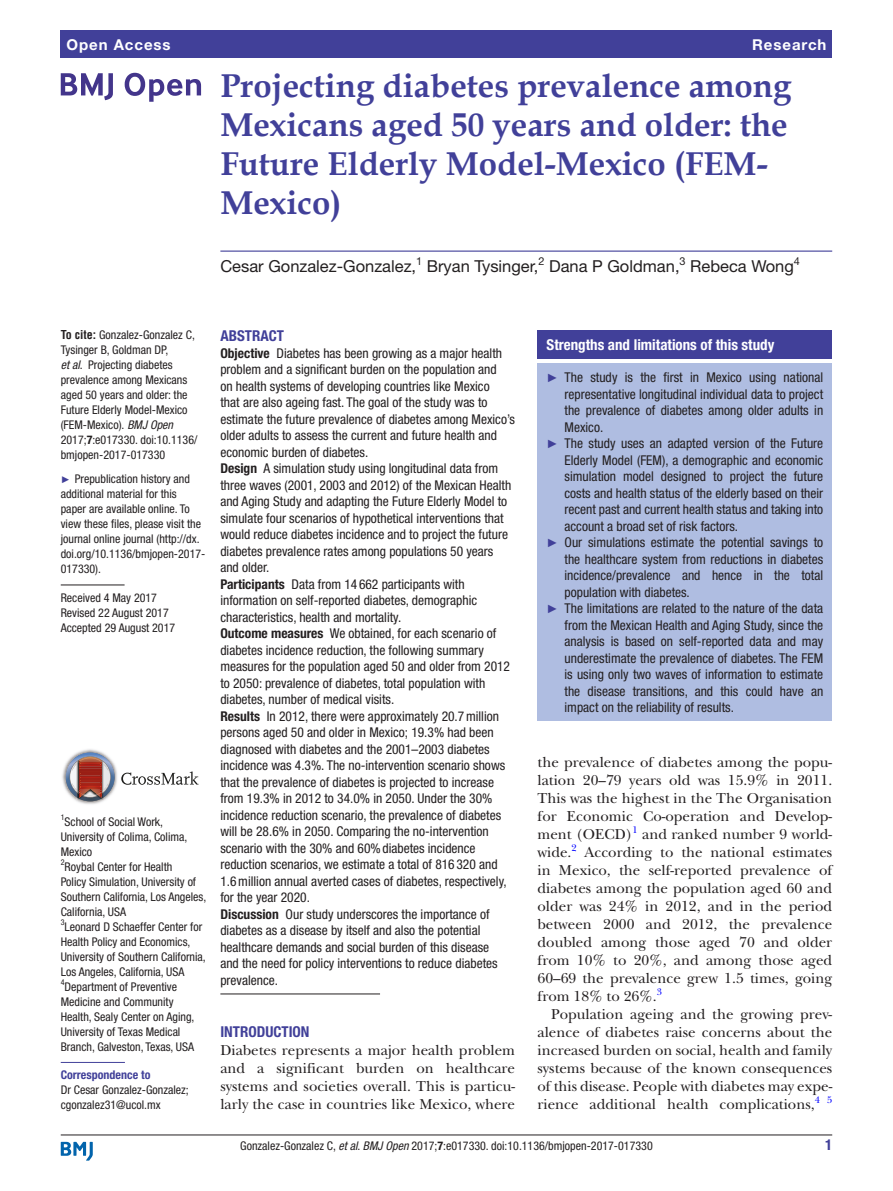
<style>
.page{position:relative;width:893px;height:1191px;background:#fff}
.page>*{position:absolute;margin:0;border:0;box-sizing:border-box;transform-origin:0 0}
.t1{font:700 33px/39px "Book Antiqua";color:#414099}
.t2{font:16.5px "Helvetica Neue LT Std";color:#231f20}
.t3{font:15px/18px "New Baskerville";color:#231f20;text-align:justify}
.t4{font:700 condensed 15px "Helvetica Neue LT Std";color:#fff}
.t5{font:700 condensed 15px "Helvetica Neue LT Std";color:#414099}
.t6{font:700 15px "Helvetica Neue LT Std";letter-spacing:.065em;color:#fff}
.t7{font:condensed 13.5px/16.5px "Helvetica Neue LT Std";color:#231f20}
.t8{font:condensed 12px/15px "Helvetica Neue LT Std";color:#231f20}
.t9{font:700 condensed 12px "Helvetica Neue LT Std";color:#414099}
.t10{font:10.95px "Helvetica Neue LT Std";color:#231f20}
.t11{font:9.9px "New Baskerville";color:#00f}
.t12{font:condensed 7.95px "Helvetica Neue LT Std";color:#231f20}
.s1{font-family:"Helvetica LT Std";font-weight:700}
.s2{font-style:italic}
.s3{font-weight:700}
.s4{font-family:"Arial";font-stretch:normal;font-size:9.75px;color:#414099}
.s5{font-family:"Arial";font-stretch:normal;font-size:12px;color:#414099}
</style>
<div class="page">
<hr style="left:61px;top:1134px;width:771px;height:1px;background:#231f20">
<svg style="left:61px;top:1141px;width:32px;height:19px"></svg>
<div style="left:61px;top:31px;width:771px;height:27px;background:#414099"></div>
<hr style="left:220px;top:993px;width:160px;height:1px;background:#231f20">
<hr style="left:220px;top:250px;width:612px;height:2px;background:#414099">
<hr style="left:61px;top:584px;width:64px;height:1px;background:#231f20">
<hr style="left:61px;top:1062px;width:64px;height:1px;background:#414099">
<svg style="left:61px;top:73px;width:52px;height:27px"></svg>
<svg style="left:125px;top:73px;width:76px;height:29px"></svg>
<img style="left:62px;top:749px;width:55px;height:55px">
<svg style="left:66px;top:752px;width:49px;height:49px;background:#a78588"></svg>
<svg style="left:121px;top:771px;width:78px;height:13px"></svg>
<div style="left:538px;top:331px;width:294px;height:28px;background:#414099"></div>
<div style="left:538px;top:363px;width:294px;height:358px;background:#afbde1"></div>
<p class="t6" style="left:66px;top:35px;width:106px">Open Access</p>
<p class="t6" style="left:752px;top:35px;width:76px">Research</p>
<h1 class="t1" style="left:220px;top:66px;width:573px">Projecting diabetes prevalence among<br>Mexicans aged 50 years and older: the<br>Future Elderly Model-Mexico (FEM-<br>Mexico)</h1>
<p class="t2" style="left:220px;top:257px;width:197px">Cesar Gonzalez-Gonzalez,</p>
<p class="t10" style="left:416px;top:254px;width:8px">1</p>
<p class="t2" style="left:427px;top:257px;width:113px">Bryan Tysinger,</p>
<p class="t10" style="left:538px;top:254px;width:8px">2</p>
<p class="t2" style="left:549px;top:257px;width:132px">Dana P Goldman,</p>
<p class="t10" style="left:680px;top:254px;width:8px">3</p>
<p class="t2" style="left:690px;top:257px;width:105px">Rebeca Wong</p>
<p class="t10" style="left:794px;top:254px;width:8px">4</p>
<p class="t8" style="left:61px;top:327px;width:138px"><span class="s1">To cite:</span> Gonzalez-Gonzalez C,<br>Tysinger B, Goldman DP,<br><span class="s2">et al</span>. Projecting diabetes prevalence among Mexicans aged 50 years and older: the<br>Future Elderly Model-Mexico (FEM-Mexico). <span class="s2">BMJ Open<br></span>2017;<span class="s3">7</span>:e017330. doi:10.1136/ bmjopen-2017-017330</p>
<p class="t8" style="left:61px;top:471px;width:146px"><span class="s4">►</span> Prepublication history and additional material for this<br>paper are available online. To view these files, please visit the journal online journal (http://dx. doi.org/10.1136/bmjopen-2017-<br>017330).</p>
<p class="t8" style="left:61px;top:590px;width:116px">Received 4 May 2017<br>Revised 22 August 2017<br>Accepted 29 August 2017</p>
<p class="t12" style="left:61px;top:813px;width:5px">1</p>
<p class="t8" style="left:61px;top:814px;width:128px;text-indent:4px">School of Social Work,<br>University of Colima, Colima,<br>Mexico</p>
<p class="t12" style="left:61px;top:858px;width:5px">2</p>
<p class="t8" style="left:61px;top:859px;width:147px;text-indent:4px">Roybal Center for Health<br>Policy Simulation, University of<br>Southern California, Los Angeles,<br>California, USA</p>
<p class="t12" style="left:61px;top:918px;width:5px">3</p>
<p class="t8" style="left:61px;top:919px;width:147px;text-indent:4px">Leonard D Schaeffer Center for<br>Health Policy and Economics,<br>University of Southern California,<br>Los Angeles, California, USA</p>
<p class="t12" style="left:61px;top:978px;width:5px">4</p>
<p class="t8" style="left:61px;top:979px;width:135px;text-indent:4px">Department of Preventive<br>Medicine and Community<br>Health, Sealy Center on Aging,<br>University of Texas Medical<br>Branch, Galveston, Texas, USA</p>
<p class="t9" style="left:61px;top:1067px;width:91px">Correspondence to</p>
<p class="t8" style="left:61px;top:1082px;width:129px">Dr Cesar Gonzalez-Gonzalez; cgonzalez31@ucol.mx</p>
<p class="t5" style="left:220px;top:327px;width:65px">Abstract</p>
<p class="t7" style="left:220px;top:345px;width:296px"><span class="s3">Objective</span> Diabetes has been growing as a major health problem and a significant burden on the population and<br>on health systems of developing countries like Mexico<br>that are also ageing fast. The goal of the study was to estimate the future prevalence of diabetes among Mexico’s older adults to assess the current and future health and economic burden of diabetes.<br><span class="s3">Design</span> A simulation study using longitudinal data from three waves (2001, 2003 and 2012) of the Mexican Health and Aging Study and adapting the Future Elderly Model to simulate four scenarios of hypothetical interventions that would reduce diabetes incidence and to project the future diabetes prevalence rates among populations 50 years and older.<br><span class="s3">Participants</span> Data from 14 662 participants with information on self-reported diabetes, demographic characteristics, health and mortality.<br><span class="s3">Outcome measures</span> We obtained, for each scenario of diabetes incidence reduction, the following summary measures for the population aged 50 and older from 2012 to 2050: prevalence of diabetes, total population with diabetes, number of medical visits.<br><span class="s3">Results</span> In 2012, there were approximately 20.7million persons aged 50 and older in Mexico; 19.3% had been diagnosed with diabetes and the 2001–2003 diabetes incidence was 4.3%. The no-intervention scenario shows that the prevalence of diabetes is projected to increase from 19.3% in 2012 to 34.0% in 2050. Under the 30% incidence reduction scenario, the prevalence of diabetes will be 28.6% in 2050. Comparing the no-intervention scenario with the 30% and 60%diabetes incidence reduction scenarios, we estimate a total of 816 320 and 1.6million annual averted cases of diabetes, respectively, for the year 2020.<br><span class="s3">Discussion</span> Our study underscores the importance of diabetes as a disease by itself and also the potential healthcare demands and social burden of this disease<br>and the need for policy interventions to reduce diabetes prevalence.</p>
<p class="t5" style="left:220px;top:1023px;width:91px">Introduction</p>
<p class="t3" style="left:220px;top:1041px;width:296px">Diabetes represents a major health problem and a significant burden on healthcare systems and societies overall. This is particu&shy;larly the case in countries like Mexico, where</p>
<p class="t4" style="left:547px;top:336px;width:229px">Strengths and limitations of this study</p>
<p class="t7" style="left:547px;top:369px;width:278px"><span class="s5">►</span> The study is the first in Mexico using national</p>
<p class="t7" style="left:565px;top:385px;width:260px">representative longitudinal individual data to project</p>
<p class="t7" style="left:565px;top:402px;width:260px">the prevalence of diabetes among older adults in</p>
<p class="t7" style="left:565px;top:418px;width:40px">Mexico.</p>
<p class="t7" style="left:547px;top:435px;width:278px"><span class="s5">►</span> The study uses an adapted version of the Future</p>
<p class="t7" style="left:565px;top:451px;width:260px">Elderly Model (FEM), a demographic and economic</p>
<p class="t7" style="left:565px;top:468px;width:260px">simulation model designed to project the future</p>
<p class="t7" style="left:565px;top:484px;width:260px">costs and health status of the elderly based on their</p>
<p class="t7" style="left:565px;top:501px;width:260px">recent past and current health status and taking into</p>
<p class="t7" style="left:565px;top:517px;width:175px">account a broad set of risk factors.</p>
<p class="t7" style="left:547px;top:534px;width:278px"><span class="s5">►</span> Our simulations estimate the potential savings to</p>
<p class="t7" style="left:565px;top:550px;width:260px">the healthcare system from reductions in diabetes</p>
<p class="t7" style="left:565px;top:567px;width:260px">incidence/prevalence and hence in the total</p>
<p class="t7" style="left:565px;top:583px;width:127px">population with diabetes.</p>
<p class="t7" style="left:547px;top:600px;width:278px"><span class="s5">►</span> The limitations are related to the nature of the data</p>
<p class="t7" style="left:565px;top:616px;width:260px">from the Mexican Health and Aging Study, since the</p>
<p class="t7" style="left:565px;top:633px;width:260px">analysis is based on self-reported data and may</p>
<p class="t7" style="left:565px;top:649px;width:260px">underestimate the prevalence of diabetes. The FEM</p>
<p class="t7" style="left:565px;top:666px;width:260px">is using only two waves of information to estimate</p>
<p class="t7" style="left:565px;top:682px;width:260px">the disease transitions, and this could have an</p>
<p class="t7" style="left:565px;top:699px;width:171px">impact on the reliability of results.</p>
<p class="t3" style="left:538px;top:753px;width:296px">the prevalence of diabetes among the popu&shy;lation 20–79 years old was 15.9% in 2011.<br>This was the highest in the The Organisation for Economic Co-operation and Develop&shy;ment (OECD)<sup>1</sup> and ranked number 9 world&shy;wide.</p>
<p class="t11" style="left:571px;top:841px;width:7px">2</p>
<p class="t3" style="left:538px;top:843px;width:296px;text-indent:47px">According to the national estimates in Mexico, the self-reported prevalence of diabetes among the population aged 60 and older was 24% in 2012, and in the period between 2000 and 2012, the prevalence doubled among those aged 70 and older from 10% to 20%, and among those aged 60–69 the prevalence grew 1.5 times, going from 18% to 26%.<sup>3</sup></p>
<p class="t3" style="left:538px;top:1005px;width:296px;text-indent:14px">Population ageing and the growing prev&shy;alence of diabetes raise concerns about the increased burden on social, health and family systems because of the known consequences of this disease. People with diabetes may expe&shy;rience additional health complications,</p>
<p class="t11" style="left:815px;top:1093px;width:19px">4 5</p>
<p class="t8" style="left:240px;top:1137px;width:414px">Gonzalez-Gonzalez C, <span class="s2">et al</span>. <span class="s2">BMJ Open</span> 2017;<span class="s3">7</span>:e017330. doi:10.1136/bmjopen-2017-017330</p>
<p class="t5" style="left:825px;top:1135px;width:9px">1</p>
</div>
